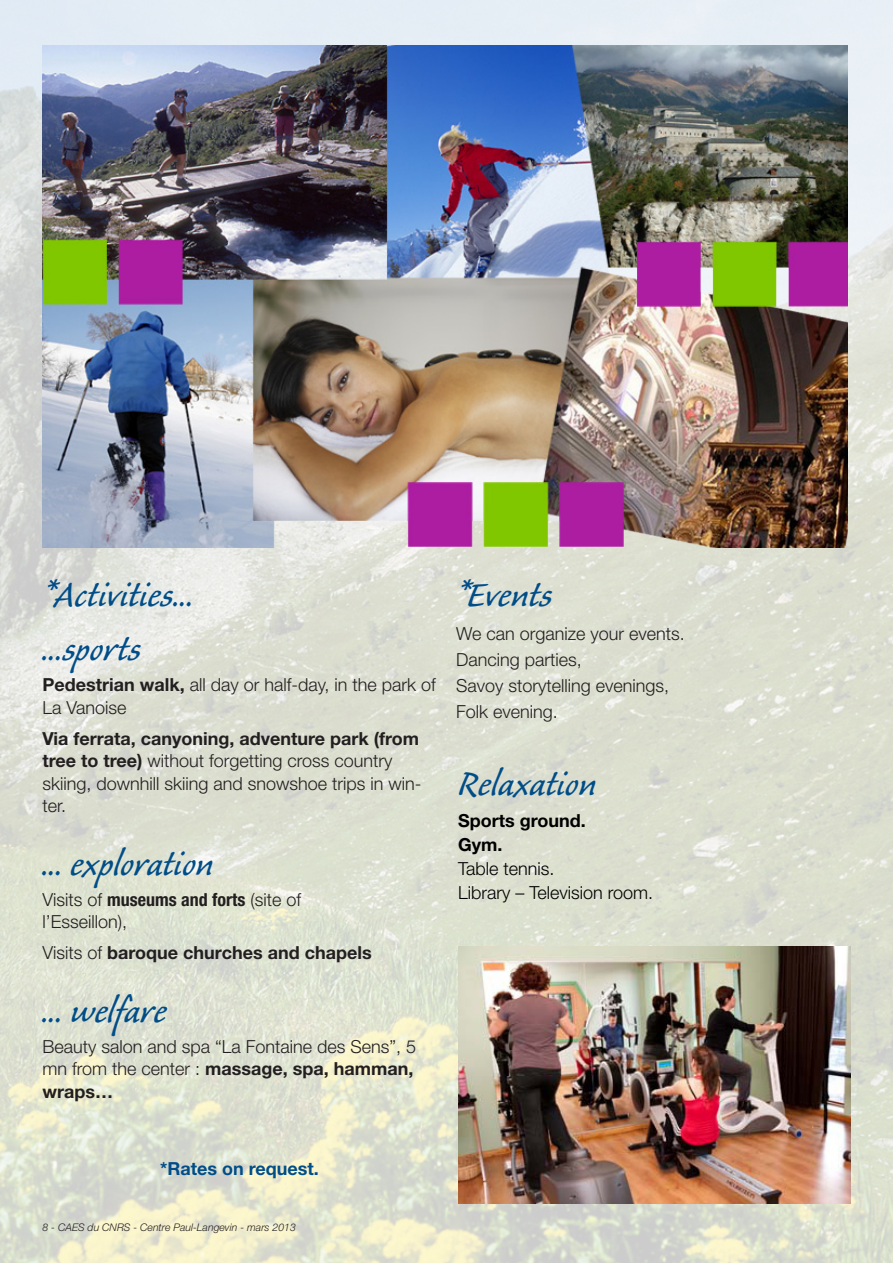
<style>
.page{position:relative;width:893px;height:1263px;background:#fff}
.page>*{position:absolute;margin:0;border:0;box-sizing:border-box;transform-origin:0 0}
.Titre{font:45px "Caliban";color:#004d88}
.t1{font:300 18px/22.5px "Helvetica Neue LT";color:#231f20}
.Titre-2{font:300 18px "Helvetica Neue LT";color:#000}
.t2{font:700 18px "Helvetica Neue LT";color:#231f20}
.Titre-3{font:700 18px "Helvetica Neue LT";color:#000}
.Titre-4{font:700 18px "Helvetica Neue LT";color:#004d88}
.t3{font:italic 300 10.5px "Helvetica Neue LT";color:#231f20}
.s1{font-weight:700}
.s2{font-weight:700;font-stretch:condensed}
.s3{font-weight:300}
</style>
<div class="page">
<img style="left:0;top:0;width:893px;height:1263px">
<img style="left:458px;top:946px;width:392px;height:257px">
<img style="left:43px;top:45px;width:805px;height:502px">
<p class="Titre" style="left:43px;top:572px;width:153px">*Activities...</p>
<p class="Titre" style="left:43px;top:626px;width:100px">...sports</p>
<p class="t1" style="left:43px;top:673px;width:395px"><span class="s1">Pedestrian walk,</span> all day or half-day, in the park of<br>La Vanoise</p>
<p class="t1" style="left:43px;top:726px;width:381px"><span class="s1">Via ferrata, canyoning, adventure park (from tree to tree)</span> without forgetting cross country skiing, downhill skiing and snowshoe trips in win&shy;ter.</p>
<p class="Titre" style="left:43px;top:841px;width:173px">... exploration</p>
<p class="t1" style="left:43px;top:887px;width:260px">Visits of <span class="s2">museums and forts</span> (site of l’Esseillon),</p>
<p class="t2" style="left:43px;top:941px;width:331px"><span class="s3">Visits of</span> baroque churches and chapels</p>
<p class="Titre" style="left:43px;top:988px;width:125px">... welfare</p>
<p class="t1" style="left:43px;top:1034px;width:375px">Beauty salon and spa “La Fontaine des Sens”, 5 mn from the center : <span class="s1">massage, spa, hamman, wraps…</span></p>
<p class="Titre" style="left:456px;top:572px;width:98px">*Events</p>
<p class="t1" style="left:456px;top:622px;width:230px">We can organize your events.</p>
<p class="t1" style="left:456px;top:648px;width:127px">Dancing parties,</p>
<p class="t1" style="left:456px;top:674px;width:215px">Savoy storytelling evenings,</p>
<p class="t1" style="left:456px;top:699px;width:103px">Folk evening.</p>
<p class="Titre" style="left:458px;top:761px;width:140px">Relaxation</p>
<p class="Titre-3" style="left:458px;top:810px;width:129px">Sports ground.</p>
<p class="Titre-3" style="left:458px;top:834px;width:46px">Gym.</p>
<p class="Titre-2" style="left:458px;top:858px;width:98px">Table tennis.</p>
<p class="Titre-2" style="left:458px;top:882px;width:197px">Library – Television room.</p>
<p class="Titre-4" style="left:160px;top:1157px;width:160px">*Rates on request.</p>
<p class="t3" style="left:43px;top:1221px;width:255px">8 - CAES du CNRS - Centre Paul-Langevin - mars 2013</p>
</div>
